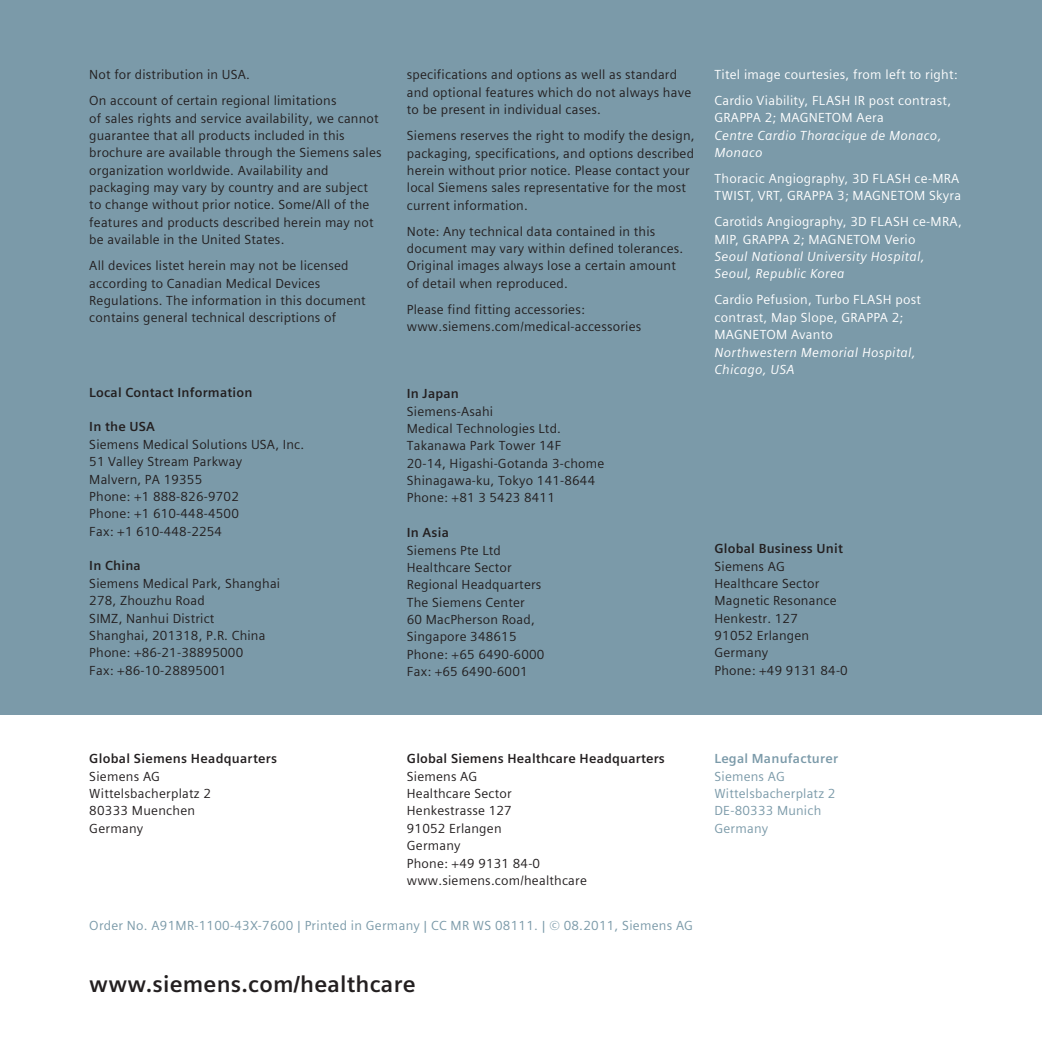
<style>
.page{position:relative;width:1042px;height:1042px;background:#fff}
.page>*{position:absolute;margin:0;border:0;box-sizing:border-box;transform-origin:0 0}
.t1{font:700 22.75px "Siemens Sans";letter-spacing:.01em;color:#231f20}
.t2{font:13.12px/17.3px "Siemens Sans";letter-spacing:.015em;color:#231f20}
.t3{font:13.12px/17.3px "Siemens Sans";letter-spacing:.02em;color:#fff}
.t4{font:700 13.12px "Siemens Sans";letter-spacing:.015em;color:#231f20}
.t5{font:italic 13.12px/17.3px "Siemens Sans";letter-spacing:.02em;color:#fff}
.t6{font:13.12px/17.3px "Siemens Sans";letter-spacing:.015em;color:#7b9aa9}
.t7{font:700 13.12px "Siemens Sans";letter-spacing:.015em;color:#7b9aa9}
</style>
<div class="page">
<div style="left:0;top:0;width:1042px;height:714px;background:#7b9aa9"></div>
<p class="t2" style="left:89px;top:62px;width:249px;line-height:26.1px">Not for distribution in USA.<br>On account of certain regional limitations</p>
<p class="t2" style="left:89px;top:110px;width:294px">of sales rights and service availability, we cannot guarantee that all products included in this brochure are available through the Siemens sales organization worldwide. Availability and packaging may vary by country and are subject to change without prior notice. Some/All of the features and products described herein may not be available in the United States.</p>
<p class="t2" style="left:89px;top:258px;width:278px">All devices listet herein may not be licensed according to Canadian Medical Devices Regulations. The information in this document contains general technical descriptions of</p>
<p class="t4" style="left:89px;top:386px;width:165px">Local Contact Information</p>
<p class="t4" style="left:89px;top:421px;width:67px">In the USA</p>
<p class="t2" style="left:89px;top:436px;width:216px">Siemens Medical Solutions USA, Inc.<br>51 Valley Stream Parkway<br>Malvern, PA 19355<br>Phone: +1 888-826-9702<br>Phone: +1 610-448-4500<br>Fax: +1 610-448-2254</p>
<p class="t4" style="left:89px;top:560px;width:53px">In China</p>
<p class="t2" style="left:89px;top:575px;width:192px">Siemens Medical Park, Shanghai<br>278, Zhouzhu Road<br>SIMZ, Nanhui District<br>Shanghai, 201318, P.R. China<br>Phone: +86-21-38895000<br>Fax: +86-10-28895001</p>
<p class="t2" style="left:407px;top:67px;width:286px">specifications and options as well as standard and optional features which do not always have to be present in individual cases.</p>
<p class="t2" style="left:407px;top:128px;width:289px">Siemens reserves the right to modify the design, packaging, specifications, and options described herein without prior notice. Please contact your local Siemens sales representative for the most current information.</p>
<p class="t2" style="left:407px;top:223px;width:278px">Note: Any technical data contained in this document may vary within defined tolerances.<br>Original images always lose a certain amount of detail when reproduced.</p>
<p class="t2" style="left:407px;top:301px;width:236px">Please find fitting accessories: www.siemens.com/medical-accessories</p>
<p class="t4" style="left:407px;top:387px;width:54px">In Japan</p>
<p class="t2" style="left:407px;top:403px;width:199px">Siemens-Asahi<br>Medical Technologies Ltd.<br>Takanawa Park Tower 14F<br>20-14, Higashi-Gotanda 3-chome<br>Shinagawa-ku, Tokyo 141-8644<br>Phone: +81 3 5423 8411</p>
<p class="t4" style="left:407px;top:526px;width:44px">In Asia</p>
<p class="t2" style="left:407px;top:542px;width:139px">Siemens Pte Ltd<br>Healthcare Sector<br>Regional Headquarters<br>The Siemens Center<br>60 MacPherson Road,<br>Singapore 348615<br>Phone: +65 6490-6000<br>Fax: +65 6490-6001</p>
<p class="t3" style="left:714px;top:62px;width:245px;line-height:26.1px">Titel image courtesies, from left to right:<br>Cardio Viability, FLASH IR post contrast,</p>
<p class="t3" style="left:714px;top:110px;width:171px">GRAPPA 2; MAGNETOM Aera</p>
<p class="t5" style="left:714px;top:127px;width:228px">Centre Cardio Thoracique de Monaco,<br>Monaco</p>
<p class="t3" style="left:714px;top:170px;width:248px">Thoracic Angiography, 3D FLASH ce-MRA<br>TWIST, VRT, GRAPPA 3; MAGNETOM Skyra</p>
<p class="t3" style="left:714px;top:214px;width:249px">Carotids Angiography, 3D FLASH ce-MRA,<br>MIP, GRAPPA 2; MAGNETOM Verio</p>
<p class="t5" style="left:714px;top:248px;width:211px">Seoul National University Hospital,<br>Seoul, Republic Korea</p>
<p class="t3" style="left:714px;top:292px;width:208px">Cardio Pefusion, Turbo FLASH post contrast, Map Slope, GRAPPA 2;<br>MAGNETOM Avanto</p>
<p class="t5" style="left:714px;top:344px;width:203px">Northwestern Memorial Hospital,<br>Chicago, USA</p>
<p class="t4" style="left:714px;top:542px;width:130px">Global Business Unit</p>
<p class="t2" style="left:714px;top:558px;width:135px">Siemens AG<br>Healthcare Sector<br>Magnetic Resonance<br>Henkestr. 127<br>91052 Erlangen<br>Germany<br>Phone: +49 9131 84-0</p>
<p class="t4" style="left:89px;top:753px;width:189px">Global Siemens Headquarters</p>
<p class="t2" style="left:89px;top:768px;width:123px">Siemens AG<br>Wittelsbacherplatz 2<br>80333 Muenchen<br>Germany</p>
<p class="t4" style="left:407px;top:753px;width:260px">Global Siemens Healthcare Headquarters</p>
<p class="t2" style="left:407px;top:768px;width:182px">Siemens AG<br>Healthcare Sector<br>Henkestrasse 127<br>91052 Erlangen<br>Germany<br>Phone: +49 9131 84-0 www.siemens.com/healthcare</p>
<p class="t6" style="left:89px;top:918px;width:605px">Order No. A91MR-1100-43X-7600 | Printed in Germany | CC MR WS 08111. | © 08.2011, Siemens AG</p>
<h1 class="t1" style="left:89px;top:974px;width:328px">www.siemens.com/healthcare</h1>
<p class="t7" style="left:714px;top:752px;width:125px">Legal Manufacturer</p>
<p class="t6" style="left:714px;top:768px;width:122px">Siemens AG<br>Wittelsbacherplatz 2<br>DE-80333 Munich<br>Germany</p>
</div>
